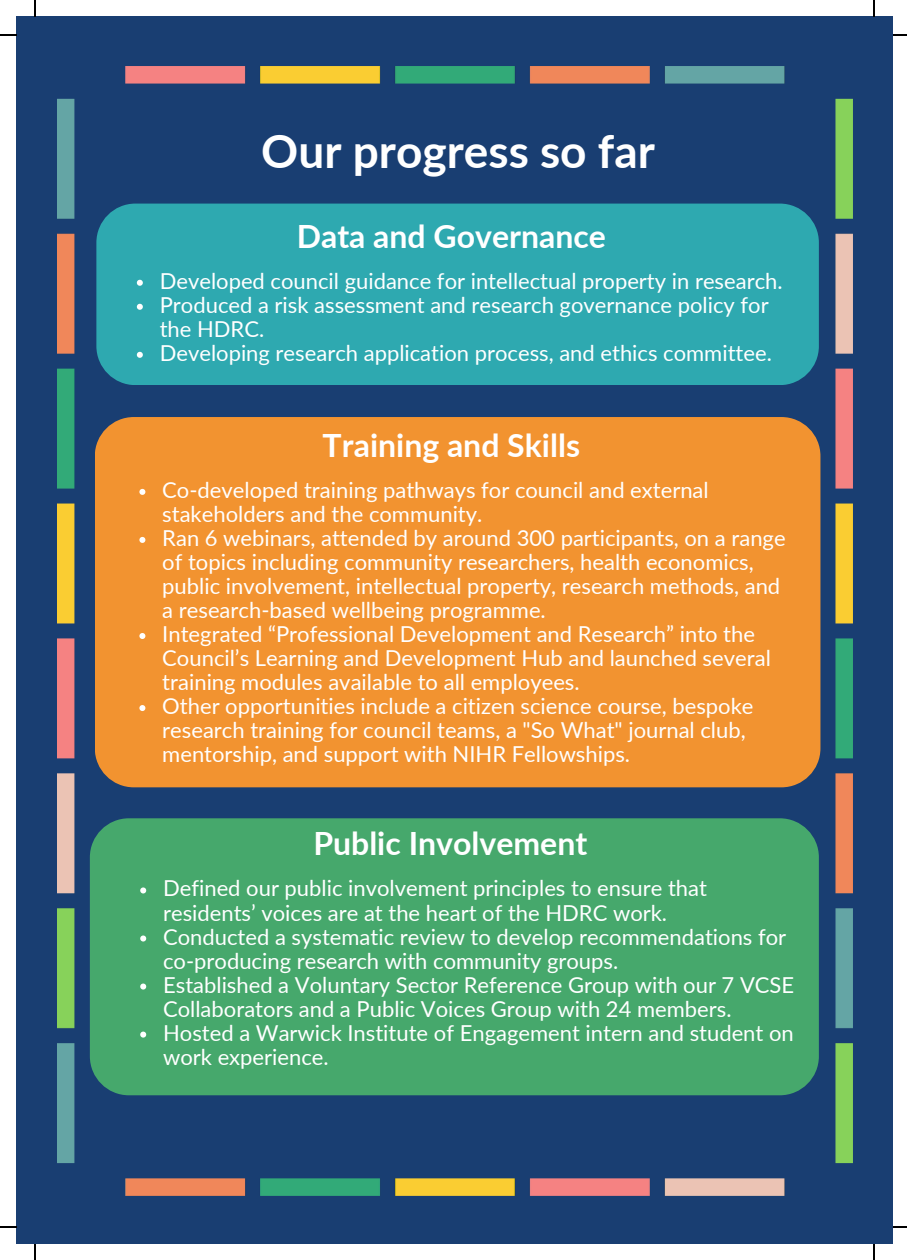
<style>
.page{position:relative;width:907px;height:1260px;background:#fff}
.page>*{position:absolute;margin:0;border:0;box-sizing:border-box;transform-origin:0 0}
.t1{font:700 46px "Lato";color:#fff}
.t2{font:700 32px "Lato";color:#fff}
.t3{font:22px/24px "Lato";color:#fff}
</style>
<div class="page">
<div style="left:16px;top:16px;width:876px;height:1228px;background:#193e72"></div>
<img style="left:57px;top:66px;width:795px;height:1128px">
<svg style="left:34px;top:0;width:2px;height:16px"></svg>
<svg style="left:0;top:34px;width:16px;height:2px"></svg>
<svg style="left:873px;top:0;width:1px;height:16px"></svg>
<svg style="left:892px;top:34px;width:15px;height:2px"></svg>
<svg style="left:34px;top:1244px;width:2px;height:15px"></svg>
<svg style="left:0;top:1226px;width:16px;height:1px"></svg>
<svg style="left:873px;top:1244px;width:1px;height:15px"></svg>
<svg style="left:892px;top:1226px;width:15px;height:1px"></svg>
<p class="t1" style="left:261px;top:122px;width:395px">Our progress so far</p>
<h2 class="t2" style="left:297px;top:216px;width:311px">Data and Governance</h2>
<p class="t3" style="left:160px;top:268px;width:624px">Developed council guidance for intellectual property in research.</p>
<p class="t3" style="left:160px;top:292px;width:610px">Produced a risk assessment and research governance policy for the HDRC.</p>
<p class="t3" style="left:160px;top:340px;width:613px">Developing research application process, and ethics committee.</p>
<h2 class="t2" style="left:322px;top:425px;width:259px">Training and Skills</h2>
<p class="t3" style="left:162px;top:477px;width:548px">Co-developed training pathways for council and external stakeholders and the community.</p>
<p class="t3" style="left:162px;top:525px;width:625px">Ran 6 webinars, attended by around 300 participants, on a range of topics including community researchers, health economics, public involvement, intellectual property, research methods, and a research-based wellbeing programme.</p>
<p class="t3" style="left:162px;top:621px;width:610px">Integrated “Professional Development and Research” into the<br>Council’s Learning and Development Hub and launched several training modules available to all employees.</p>
<p class="t3" style="left:162px;top:693px;width:592px">Other opportunities include a citizen science course, bespoke research training for council teams, a "So What" journal club, mentorship, and support with NIHR Fellowships.</p>
<h2 class="t2" style="left:313px;top:823px;width:275px">Public Involvement</h2>
<p class="t3" style="left:163px;top:875px;width:545px">Defined our public involvement principles to ensure that residents’ voices are at the heart of the HDRC work.</p>
<p class="t3" style="left:163px;top:923px;width:624px">Conducted a systematic review to develop recommendations for co-producing research with community groups.</p>
<p class="t3" style="left:163px;top:971px;width:632px">Established a Voluntary Sector Reference Group with our 7 VCSE<br>Collaborators and a Public Voices Group with 24 members.</p>
<p class="t3" style="left:163px;top:1019px;width:632px">Hosted a Warwick Institute of Engagement intern and student on work experience.</p>
</div>
